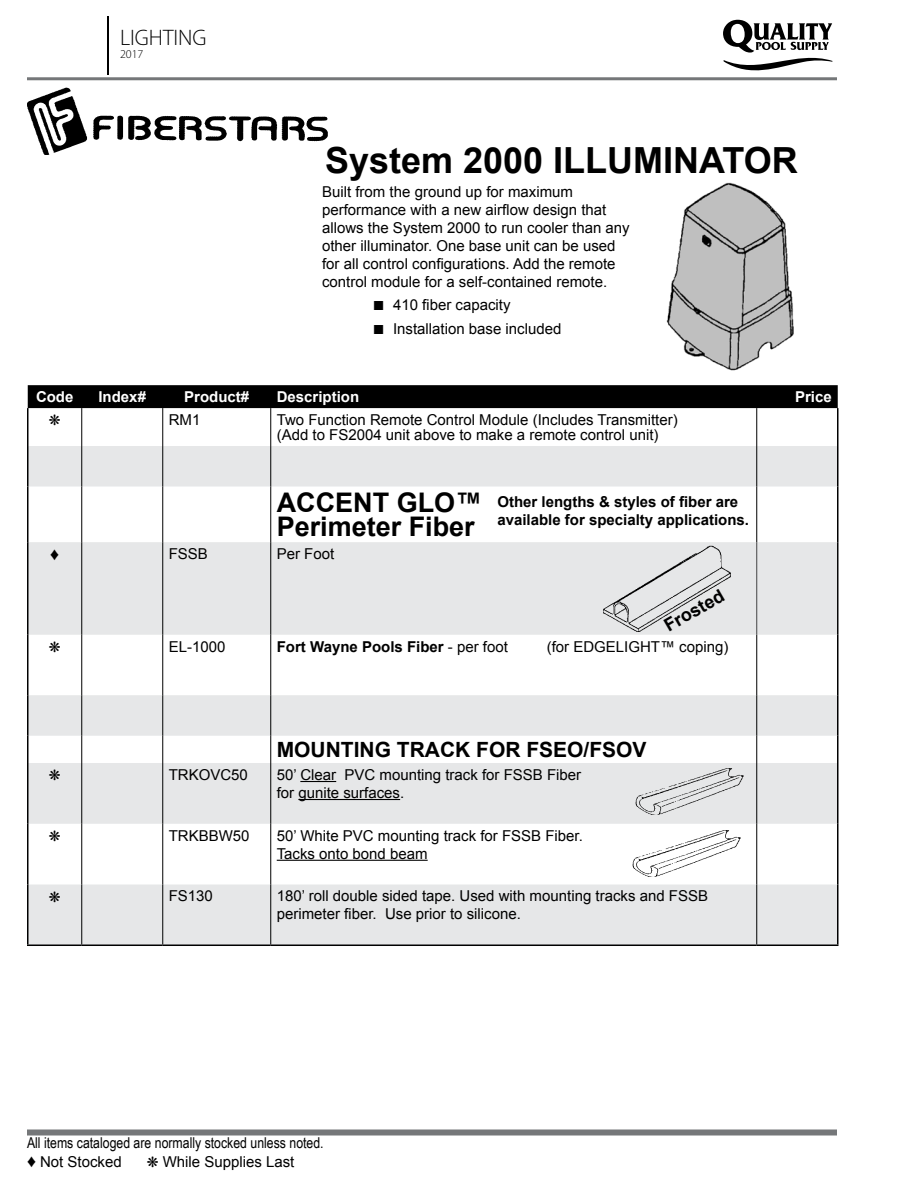
<style>
.page{position:relative;width:918px;height:1188px;background:#fff}
.page>*{position:absolute;margin:0;border:0;box-sizing:border-box;transform-origin:0 0}
.t1{font:700 36px "Arial";color:#000}
.table_text-normal{font:700 27px "Arial";color:#000}
.t2{font:300 22.5px "Myriad Pro";color:#000}
.table_text-normal-2{font:700 21px "Arial";color:#000}
.t3{font:700 18px "Arial";color:#000}
.table_text-normal-3{font:15px/18px "Arial";color:#000}
.table_text-normal-4{font:700 15px/18px "Arial";color:#000}
.t4{font:15px "Arial Narrow";color:#000}
.table-header{font:700 15px "Arial";color:#fff}
.t5{font:300 12px "Myriad Pro";color:#000}
.s1{font-size:19.5px}
.s2{font-weight:400}
</style>
<div class="page">
<hr style="left:27px;top:77px;width:810px;height:3px;background:#757779">
<div style="left:27px;top:1130px;width:810px;height:6px;background:#757779"></div>
<hr style="left:108px;top:16px;width:1px;height:58px;background:#000">
<svg style="left:723px;top:20px;width:109px;height:51px"></svg>
<div style="left:28px;top:385px;width:810px;height:23px;background:#000"></div>
<svg style="left:28px;top:446px;width:809px;height:499px;fill:#e6e7e8"></svg>
<hr style="left:27px;top:408px;width:1px;height:38px;background:#000">
<hr style="left:837px;top:408px;width:1px;height:38px;background:#000">
<hr style="left:27px;top:446px;width:1px;height:41px;background:#000">
<hr style="left:837px;top:446px;width:1px;height:41px;background:#000">
<hr style="left:27px;top:487px;width:1px;height:55px;background:#000">
<hr style="left:837px;top:487px;width:1px;height:55px;background:#000">
<hr style="left:27px;top:542px;width:1px;height:93px;background:#000">
<hr style="left:27px;top:635px;width:1px;height:60px;background:#000">
<hr style="left:837px;top:635px;width:1px;height:60px;background:#000">
<hr style="left:27px;top:695px;width:1px;height:41px;background:#000">
<hr style="left:837px;top:695px;width:1px;height:41px;background:#000">
<svg style="left:27px;top:736px;width:1px;height:27px"></svg>
<svg style="left:837px;top:736px;width:1px;height:27px"></svg>
<hr style="left:27px;top:763px;width:1px;height:61px;background:#000">
<hr style="left:837px;top:763px;width:1px;height:61px;background:#000">
<hr style="left:27px;top:824px;width:1px;height:61px;background:#000">
<hr style="left:837px;top:824px;width:1px;height:61px;background:#000">
<hr style="left:27px;top:885px;width:1px;height:60px;background:#000">
<hr style="left:837px;top:885px;width:1px;height:60px;background:#000">
<hr style="left:27px;top:945px;width:55px;height:1px;background:#000">
<hr style="left:82px;top:945px;width:81px;height:1px;background:#000">
<hr style="left:163px;top:945px;width:108px;height:1px;background:#000">
<hr style="left:271px;top:945px;width:486px;height:1px;background:#000">
<hr style="left:757px;top:945px;width:81px;height:1px;background:#000">
<hr style="left:81px;top:408px;width:1px;height:38px;background:#000">
<hr style="left:162px;top:408px;width:1px;height:38px;background:#000">
<hr style="left:270px;top:408px;width:1px;height:38px;background:#000">
<hr style="left:756px;top:408px;width:1px;height:38px;background:#000">
<hr style="left:81px;top:446px;width:1px;height:41px;background:#000">
<hr style="left:162px;top:446px;width:1px;height:41px;background:#000">
<hr style="left:270px;top:446px;width:1px;height:41px;background:#000">
<hr style="left:756px;top:446px;width:1px;height:41px;background:#000">
<hr style="left:81px;top:487px;width:1px;height:55px;background:#000">
<hr style="left:162px;top:487px;width:1px;height:55px;background:#000">
<hr style="left:270px;top:487px;width:1px;height:55px;background:#000">
<hr style="left:756px;top:487px;width:1px;height:55px;background:#000">
<hr style="left:81px;top:542px;width:1px;height:93px;background:#000">
<hr style="left:162px;top:542px;width:1px;height:93px;background:#000">
<hr style="left:270px;top:542px;width:1px;height:93px;background:#000">
<hr style="left:81px;top:635px;width:1px;height:60px;background:#000">
<hr style="left:162px;top:635px;width:1px;height:60px;background:#000">
<hr style="left:270px;top:635px;width:1px;height:60px;background:#000">
<hr style="left:756px;top:635px;width:1px;height:60px;background:#000">
<hr style="left:81px;top:695px;width:1px;height:41px;background:#000">
<hr style="left:162px;top:695px;width:1px;height:41px;background:#000">
<hr style="left:270px;top:695px;width:1px;height:41px;background:#000">
<hr style="left:756px;top:695px;width:1px;height:41px;background:#000">
<svg style="left:81px;top:736px;width:1px;height:27px"></svg>
<svg style="left:162px;top:736px;width:1px;height:27px"></svg>
<svg style="left:270px;top:736px;width:1px;height:27px"></svg>
<svg style="left:756px;top:736px;width:1px;height:27px"></svg>
<hr style="left:81px;top:763px;width:1px;height:61px;background:#000">
<hr style="left:162px;top:763px;width:1px;height:61px;background:#000">
<hr style="left:270px;top:763px;width:1px;height:61px;background:#000">
<hr style="left:756px;top:763px;width:1px;height:61px;background:#000">
<hr style="left:81px;top:824px;width:1px;height:61px;background:#000">
<hr style="left:162px;top:824px;width:1px;height:61px;background:#000">
<hr style="left:270px;top:824px;width:1px;height:61px;background:#000">
<hr style="left:756px;top:824px;width:1px;height:61px;background:#000">
<hr style="left:81px;top:885px;width:1px;height:60px;background:#000">
<hr style="left:162px;top:885px;width:1px;height:60px;background:#000">
<hr style="left:270px;top:885px;width:1px;height:60px;background:#000">
<hr style="left:756px;top:885px;width:1px;height:60px;background:#000">
<hr style="left:756px;top:542px;width:1px;height:93px;background:#fff">
<hr style="left:300px;top:781px;width:36px;height:1px;background:#000">
<hr style="left:298px;top:799px;width:102px;height:1px;background:#000">
<hr style="left:277px;top:860px;width:151px;height:1px;background:#000">
<img style="left:666px;top:183px;width:128px;height:188px">
<img style="left:633px;top:830px;width:107px;height:46px">
<img style="left:636px;top:768px;width:107px;height:47px">
<img style="left:603px;top:546px;width:128px;height:86px">
<img style="left:27px;top:88px;width:301px;height:67px">
<svg style="left:51px;top:549px;width:8px;height:11px"></svg>
<svg style="left:49px;top:641px;width:11px;height:11px"></svg>
<svg style="left:49px;top:770px;width:11px;height:11px"></svg>
<svg style="left:49px;top:830px;width:11px;height:11px"></svg>
<svg style="left:49px;top:891px;width:11px;height:11px"></svg>
<h3 class="t2" style="left:120px;top:24px;width:88px">LIGHTING</h3>
<p class="t5" style="left:120px;top:47px;width:25px">2017</p>
<p class="t1" style="left:325px;top:137px;width:474px">System 2000 ILLUMINATOR</p>
<p class="table_text-normal-3" style="left:322px;top:183px;width:309px">Built from the ground up for maximum performance with a new airflow design that allows the System 2000 to run cooler than any other illuminator. One base unit can be used for all control configurations. Add the remote control module for a self-contained remote.</p>
<p class="table_text-normal-3" style="left:373px;top:296px;width:139px"><span class="s1">■</span> 410 fiber capacity</p>
<p class="table_text-normal-3" style="left:373px;top:320px;width:190px"><span class="s1">■</span> Installation base included</p>
<p class="table-header" style="left:36px;top:387px;width:39px">Code</p>
<p class="table-header" style="left:98px;top:387px;width:49px">Index#</p>
<p class="table-header" style="left:184px;top:387px;width:67px">Product#</p>
<p class="table-header" style="left:277px;top:387px;width:84px">Description</p>
<p class="table-header" style="left:795px;top:387px;width:38px">Price</p>
<p class="table_text-normal-3" style="left:169px;top:411px;width:33px">RM1</p>
<p class="table_text-normal-3" style="left:277px;top:411px;width:402px">Two Function Remote Control Module (Includes Transmitter)</p>
<p class="table_text-normal-3" style="left:277px;top:426px;width:383px">(Add to FS2004 unit above to make a remote control unit)</p>
<p class="table_text-normal" style="left:277px;top:485px;width:207px">ACCENT GLO™</p>
<p class="table_text-normal" style="left:277px;top:509px;width:200px">Perimeter Fiber</p>
<p class="table_text-normal-3" style="left:169px;top:545px;width:41px">FSSB</p>
<p class="table_text-normal-3" style="left:277px;top:545px;width:59px">Per Foot</p>
<p class="table_text-normal-4" style="left:497px;top:494px;width:253px">Other lengths &amp; styles of fiber are available for specialty applications.</p>
<p class="t3" style="left:660px;top:616px;width:68px;rotate:-30deg">Frosted</p>
<p class="table_text-normal-3" style="left:169px;top:638px;width:58px">EL-1000</p>
<p class="table_text-normal-4" style="left:277px;top:638px;width:233px">Fort Wayne Pools Fiber <span class="s2">- per foot</span></p>
<p class="table_text-normal-3" style="left:547px;top:638px;width:183px">(for EDGELIGHT™ coping)</p>
<p class="table_text-normal-2" style="left:277px;top:736px;width:371px">MOUNTING TRACK FOR FSEO/FSOV</p>
<p class="table_text-normal-3" style="left:169px;top:766px;width:81px">TRKOVC50</p>
<p class="table_text-normal-3" style="left:277px;top:766px;width:306px">50’ Clear PVC mounting track for FSSB Fiber</p>
<p class="table_text-normal-3" style="left:277px;top:784px;width:129px">for gunite surfaces.</p>
<p class="table_text-normal-3" style="left:169px;top:827px;width:82px">TRKBBW50</p>
<p class="table_text-normal-3" style="left:277px;top:827px;width:308px">50’ White PVC mounting track for FSSB Fiber.</p>
<p class="table_text-normal-3" style="left:277px;top:845px;width:152px">Tacks onto bond beam</p>
<p class="table_text-normal-3" style="left:169px;top:887px;width:46px">FS130</p>
<p class="table_text-normal-3" style="left:277px;top:887px;width:433px">180’ roll double sided tape. Used with mounting tracks and FSSB</p>
<p class="table_text-normal-3" style="left:277px;top:905px;width:246px">perimeter fiber. Use prior to silicone.</p>
<p class="t4" style="left:27px;top:1132px;width:298px">All items cataloged are normally stocked unless noted.</p>
<p class="table_text-normal-3" style="left:27px;top:1153px;width:96px">♦ Not Stocked</p>
<p class="table_text-normal-3" style="left:147px;top:1153px;width:149px">❋ While Supplies Last</p>
</div>
